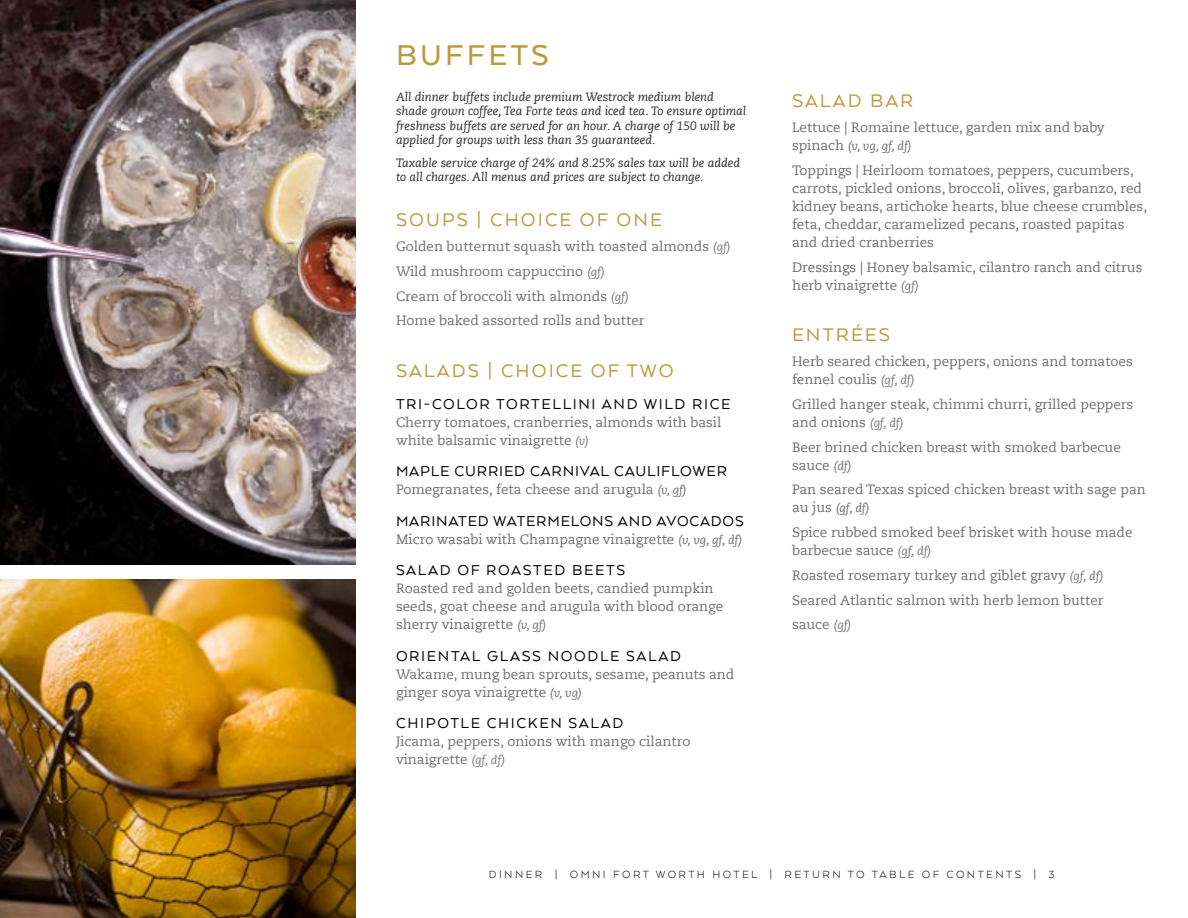
<style>
.page{position:relative;width:1188px;height:918px;background:#fff}
.page>*{position:absolute;margin:0;border:0;box-sizing:border-box;transform-origin:0 0}
.t1{font:500 33px "Arquitecta";letter-spacing:.1em;color:#bc9940}
.t2{font:21px "Arquitecta";letter-spacing:.1em;color:#bc9940}
.t3{font:16.5px "Arquitecta";letter-spacing:.09em;color:#000}
.t4{font:16.5px "Arquitecta";letter-spacing:.05em;color:#000}
.t5{font:13.5px/18px "Caecilia Com 55 Roman";color:#6d6e71}
.t6{font:italic 12px/14.4px "Caecilia Com 56";color:#292829}
.t7{font:12px "Arquitecta";letter-spacing:.2em;color:#292829}
.t8{font:italic 12px "Caecilia Com 56";letter-spacing:-.01em;color:#6d6e71}
.s1{font-family:"Caecilia Com 56";font-style:italic;font-size:12px;color:#747678}
.s2{font-family:"Caecilia Com 56";font-style:italic;font-size:12px}
.s3{font-family:"Caecilia Com 55 Roman";font-style:normal;font-size:13.5px}
</style>
<div class="page">
<img style="left:0;top:0;width:356px;height:565px">
<img style="left:0;top:579px;width:356px;height:339px">
<h1 class="t1" style="left:396px;top:35px;width:155px">BUFFETS</h1>
<p class="t6" style="left:396px;top:89px;width:352px">All dinner buffets include premium Westrock medium blend shade grown coffee, Tea Forte teas and iced tea. To ensure optimal freshness buffets are served for an hour. A charge of 150 will be applied for groups with less than 35 guaranteed.</p>
<p class="t6" style="left:396px;top:156px;width:346px">Taxable service charge of 24% and 8.25% sales tax will be added to all charges. All menus and prices are subject to change.</p>
<h2 class="t2" style="left:396px;top:207px;width:268px">SOUPS | CHOICE OF ONE</h2>
<p class="t5" style="left:396px;top:234px;width:336px;line-height:24.8px">Golden butternut squash with toasted almonds <span class="s1">(gf)<br></span>Wild mushroom cappuccino <span class="s1">(gf)<br></span>Cream of broccoli with almonds <span class="s1">(gf)<br></span>Home baked assorted rolls and butter</p>
<h2 class="t2" style="left:396px;top:358px;width:279px">SALADS | CHOICE OF TWO</h2>
<p class="t3" style="left:396px;top:394px;width:336px">TRI-COLOR TORTELLINI AND WILD RICE</p>
<p class="t5" style="left:396px;top:413px;width:327px">Cherry tomatoes, cranberries, almonds with basil white balsamic vinaigrette <span class="s1">(v)</span></p>
<p class="t4" style="left:396px;top:461px;width:333px">MAPLE CURRIED CARNIVAL CAULIFLOWER</p>
<p class="t5" style="left:396px;top:480px;width:292px">Pomegranates, feta cheese and arugula <span class="s2">(v, gf)</span></p>
<p class="t4" style="left:396px;top:511px;width:349px">MARINATED WATERMELONS AND AVOCADOS</p>
<p class="t5" style="left:396px;top:530px;width:348px">Micro wasabi with Champagne vinaigrette <span class="s2">(v, vg, gf, df)</span></p>
<p class="t3" style="left:396px;top:560px;width:231px">SALAD OF ROASTED BEETS</p>
<p class="t5" style="left:396px;top:579px;width:329px">Roasted red and golden beets, candied pumpkin seeds, goat cheese and arugula with blood orange sherry vinaigrette <span class="s2">(v, gf)</span></p>
<p class="t3" style="left:396px;top:646px;width:286px">ORIENTAL GLASS NOODLE SALAD</p>
<p class="t5" style="left:396px;top:665px;width:340px">Wakame, mung bean sprouts, sesame, peanuts and ginger soya vinaigrette <span class="s2">(v, vg)</span></p>
<p class="t3" style="left:396px;top:713px;width:229px">CHIPOTLE CHICKEN SALAD</p>
<p class="t5" style="left:396px;top:732px;width:296px">Jicama, peppers, onions with mango cilantro vinaigrette <span class="s1">(gf, df)</span></p>
<h2 class="t2" style="left:792px;top:88px;width:123px">SALAD BAR</h2>
<p class="t5" style="left:792px;top:118px;width:314px">Lettuce | Romaine lettuce, garden mix and baby</p>
<p class="t8" style="left:792px;top:138px;width:121px"><span class="s3">spinach</span> (v, vg, gf, df)</p>
<p class="t5" style="left:792px;top:161px;width:357px">Toppings | Heirloom tomatoes, peppers, cucumbers, carrots, pickled onions, broccoli, olives, garbanzo, red kidney beans, artichoke hearts, blue cheese crumbles, feta, cheddar, caramelized pecans, roasted papitas and dried cranberries</p>
<p class="t5" style="left:792px;top:258px;width:352px">Dressings | Honey balsamic, cilantro ranch and citrus herb vinaigrette <span class="s1">(gf)</span></p>
<h2 class="t2" style="left:792px;top:322px;width:100px">ENTRÉES</h2>
<p class="t5" style="left:792px;top:352px;width:342px">Herb seared chicken, peppers, onions and tomatoes fennel coulis <span class="s1">(gf, df)</span></p>
<p class="t5" style="left:792px;top:395px;width:343px">Grilled hanger steak, chimmi churri, grilled peppers and onions <span class="s1">(gf, df)</span></p>
<p class="t5" style="left:792px;top:438px;width:330px">Beer brined chicken breast with smoked barbecue sauce <span class="s2">(df)</span></p>
<p class="t5" style="left:792px;top:480px;width:355px">Pan seared Texas spiced chicken breast with sage pan</p>
<p class="t8" style="left:792px;top:501px;width:79px"><span class="s3">au jus</span> (gf, df)</p>
<p class="t5" style="left:792px;top:523px;width:342px">Spice rubbed smoked beef brisket with house made barbecue sauce <span class="s1">(gf, df)</span></p>
<p class="t5" style="left:792px;top:563px;width:313px;line-height:24.8px;text-align:justify">Roasted rosemary turkey and giblet gravy <span class="s1">(gf, df)<br></span>Seared Atlantic salmon with herb lemon butter sauce <span class="s1">(gf)</span></p>
<p class="t7" style="left:489px;top:866px;width:20px">DINNER</p>
<p class="t7" style="left:555px;top:866px;width:502px">| OMNI FORT WORTH HOTEL | RETURN TO TABLE OF CONTENTS | 3</p>
</div>
